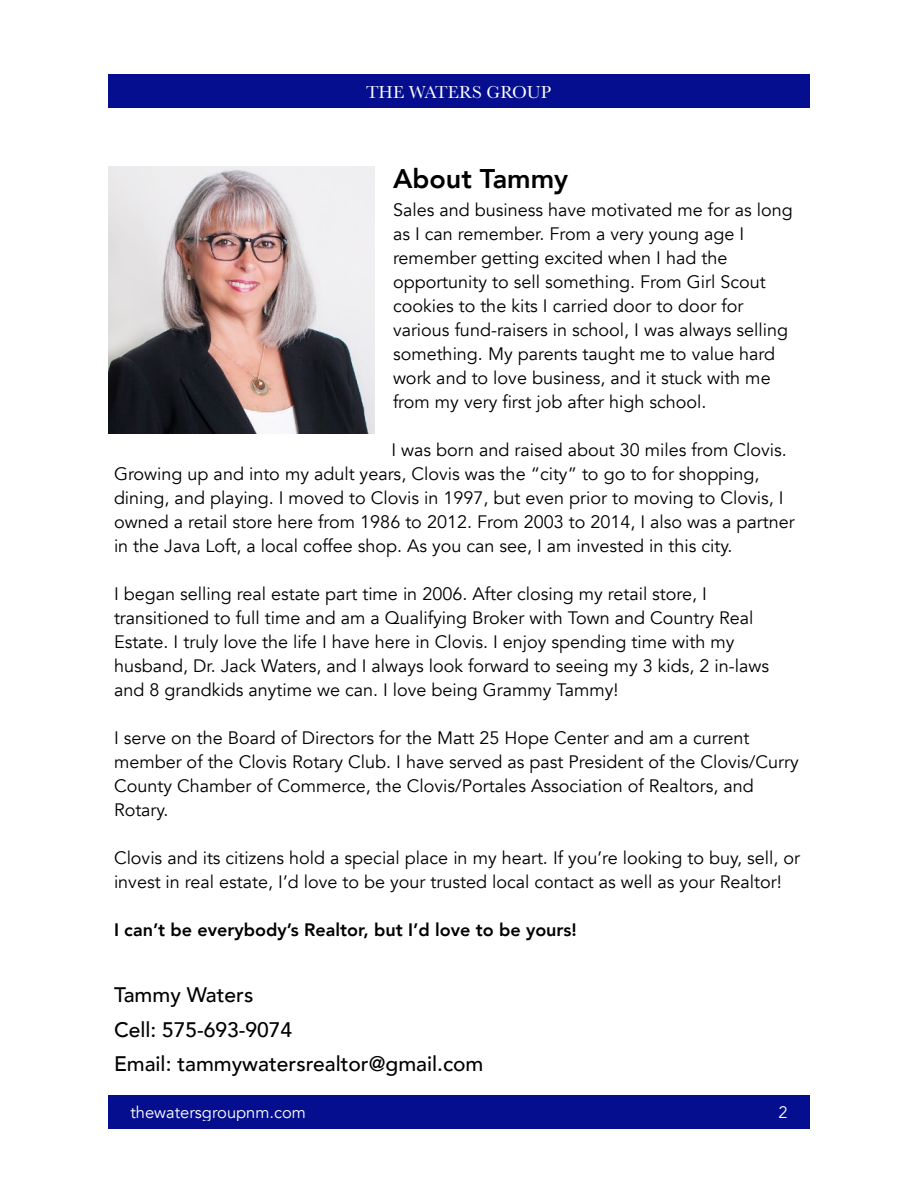
<style>
.page{position:relative;width:918px;height:1188px;background:#fff}
.page>*{position:absolute;margin:0;border:0;box-sizing:border-box;transform-origin:0 0}
.t1{font:800 27px "Avenir";color:#000}
.t2{font:500 21px/34.5px "Avenir";color:#000}
.t3{font:18px/24px "Avenir";color:#000}
.t4{font:800 18px "Avenir";color:#000}
.t5{font:18px "Baskerville";color:#fff}
.t6{font:16.5px "Avenir";color:#fff}
</style>
<div class="page">
<div style="left:108px;top:75px;width:702px;height:33px;background:#050e8f"></div>
<img style="left:108px;top:167px;width:267px;height:266px">
<div style="left:108px;top:1095px;width:702px;height:34px;background:#050e8f"></div>
<p class="t5" style="left:366px;top:81px;width:186px">THE WATERS GROUP</p>
<h1 class="t1" style="left:393px;top:160px;width:177px">About Tammy</h1>
<p class="t3" style="left:393px;top:198px;width:401px">Sales and business have motivated me for as long as I can remember. From a very young age I remember getting excited when I had the opportunity to sell something. From Girl Scout cookies to the kits I carried door to door for various fund-raisers in school, I was always selling something. My parents taught me to value hard work and to love business, and it stuck with me from my very first job after high school.</p>
<p class="t3" style="left:114px;top:438px;width:682px;text-indent:278px">I was born and raised about 30 miles from Clovis.<br>Growing up and into my adult years, Clovis was the “city” to go to for shopping, dining, and playing. I moved to Clovis in 1997, but even prior to moving to Clovis, I owned a retail store here from 1986 to 2012. From 2003 to 2014, I also was a partner in the Java Loft, a local coffee shop. As you can see, I am invested in this city.</p>
<p class="t3" style="left:114px;top:582px;width:657px">I began selling real estate part time in 2006. After closing my retail store, I transitioned to full time and am a Qualifying Broker with Town and Country Real Estate. I truly love the life I have here in Clovis. I enjoy spending time with my husband, Dr. Jack Waters, and I always look forward to seeing my 3 kids, 2 in-laws and 8 grandkids anytime we can. I love being Grammy Tammy!</p>
<p class="t3" style="left:114px;top:726px;width:686px">I serve on the Board of Directors for the Matt 25 Hope Center and am a current member of the Clovis Rotary Club. I have served as past President of the Clovis/Curry County Chamber of Commerce, the Clovis/Portales Association of Realtors, and Rotary.</p>
<p class="t3" style="left:114px;top:846px;width:688px">Clovis and its citizens hold a special place in my heart. If you’re looking to buy, sell, or invest in real estate, I’d love to be your trusted local contact as well as your Realtor!</p>
<p class="t4" style="left:114px;top:918px;width:464px">I can’t be everybody’s Realtor, but I’d love to be yours!</p>
<p class="t2" style="left:114px;top:978px;width:371px">Tammy Waters<br>Cell: 575-693-9074<br>Email: tammywatersrealtor@gmail.com</p>
<p class="t6" style="left:130px;top:1101px;width:177px">thewatersgroupnm.com</p>
<p class="t6" style="left:778px;top:1101px;width:11px">2</p>
</div>
